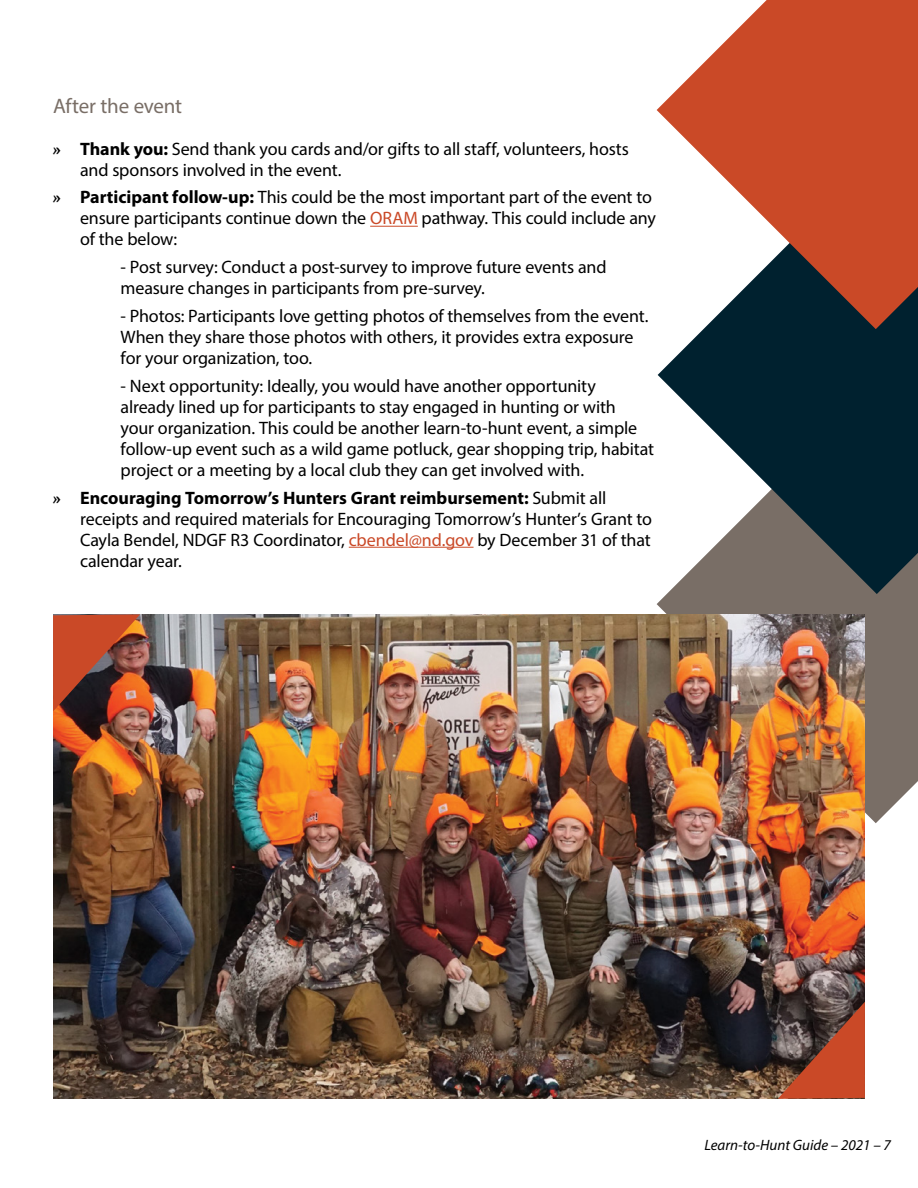
<style>
.page{position:relative;width:918px;height:1188px;background:#fff}
.page>*{position:absolute;margin:0;border:0;box-sizing:border-box;transform-origin:0 0}
.t1{font:21px "Myriad Pro";letter-spacing:-.015em;color:#796e66}
.t2{font:18px/21px "Myriad Pro";letter-spacing:-.01em;color:#000}
.t3{font:italic 15px "Myriad Pro";color:#000}
.s1{font-family:"Active"}
.s2{font-weight:700}
.s3{color:#ca4927}
</style>
<div class="page">
<div style="left:657px;top:594px;width:261px;height:229px;background:#796e66"></div>
<svg style="left:658px;top:329px;width:260px;height:265px;fill:#00212f"></svg>
<svg style="left:657px;top:0;width:261px;height:329px;fill:#ca4927"></svg>
<img style="left:53px;top:614px;width:812px;height:484px">
<hr style="left:370px;top:226px;width:48px;height:1px;background:#ca4927">
<hr style="left:349px;top:547px;width:125px;height:1px;background:#ca4927">
<svg style="left:778px;top:1002px;width:87px;height:97px;background:#8d4633"></svg>
<svg style="left:53px;top:614px;width:87px;height:97px;background:#9f452c"></svg>
<p class="t1" style="left:53px;top:93px;width:131px">After the event</p>
<p class="t2" style="left:80px;top:138px;width:551px;text-indent:-27px"><span class="s1">»</span> <span class="s2">Thank you:</span> Send thank you cards and/or gifts to all staff, volunteers, hosts and sponsors involved in the event.</p>
<p class="t2" style="left:80px;top:187px;width:577px;text-indent:-27px"><span class="s1">»</span> <span class="s2">Participant follow-up:</span> This could be the most important part of the event to ensure participants continue down the <span class="s3">ORAM</span> pathway. This could include any of the below:</p>
<p class="t2" style="left:121px;top:256px;width:488px">- Post survey: Conduct a post-survey to improve future events and measure changes in participants from pre-survey.</p>
<p class="t2" style="left:121px;top:305px;width:529px">- Photos: Participants love getting photos of themselves from the event.<br>When they share those photos with others, it provides extra exposure for your organization, too.</p>
<p class="t2" style="left:121px;top:375px;width:535px">- Next opportunity: Ideally, you would have another opportunity already lined up for participants to stay engaged in hunting or with<br>your organization. This could be another learn-to-hunt event, a simple follow-up event such as a wild game potluck, gear shopping trip, habitat project or a meeting by a local club they can get involved with.</p>
<p class="t2" style="left:80px;top:487px;width:573px;text-indent:-27px"><span class="s1">»</span> <span class="s2">Encouraging Tomorrow’s Hunters Grant reimbursement:</span> Submit all receipts and required materials for Encouraging Tomorrow’s Hunter’s Grant to Cayla Bendel, NDGF R3 Coordinator, <span class="s3">cbendel@nd.gov</span> by December 31 of that calendar year.</p>
<p class="t3" style="left:705px;top:1135px;width:188px">Learn-to-Hunt Guide – 2021 – 7</p>
</div>
